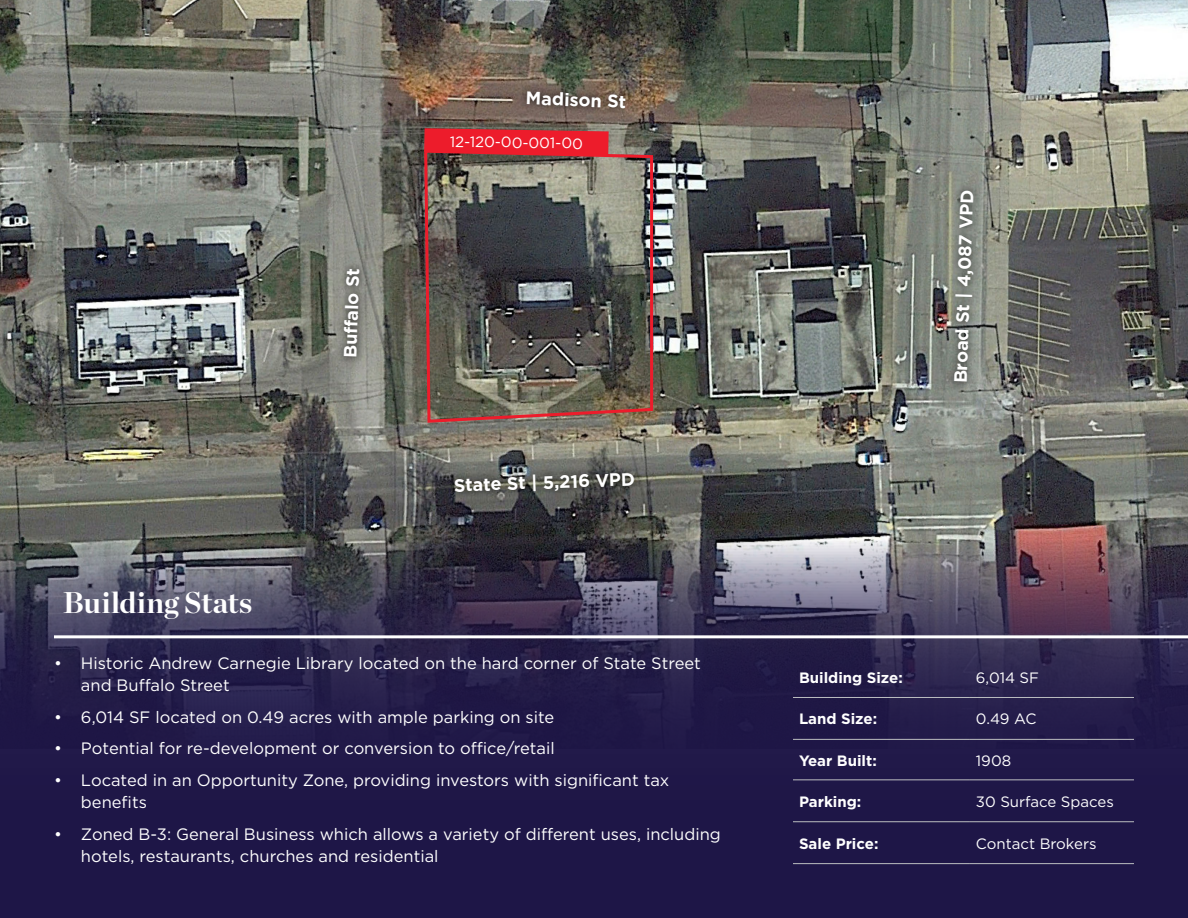
<style>
.page{position:relative;width:1188px;height:918px;background:#fff}
.page>*{position:absolute;margin:0;border:0;box-sizing:border-box;transform-origin:0 0}
.t1{font:700 30px "Chronicle Display";letter-spacing:.01em;color:#fff}
.t2{font:700 18px "Gotham";color:#fff}
.t3{font:16.5px/22.5px "Gotham";color:#fff}
.t4{font:15px "Gotham";color:#fff}
.t5{font:700 15px "Gotham";color:#fff}
</style>
<div class="page">
<img style="left:0;top:0;width:1188px;height:540px">
<svg style="left:0;top:540px;width:1188px;height:378px;background:#2e274e"></svg>
<hr style="left:793px;top:697px;width:177px;height:1px;background:#bcbec0">
<hr style="left:970px;top:697px;width:164px;height:1px;background:#bcbec0">
<hr style="left:793px;top:821px;width:177px;height:1px;background:#bcbec0">
<hr style="left:970px;top:821px;width:164px;height:1px;background:#bcbec0">
<hr style="left:793px;top:863px;width:177px;height:1px;background:#bcbec0">
<hr style="left:970px;top:863px;width:164px;height:1px;background:#bcbec0">
<hr style="left:793px;top:739px;width:177px;height:1px;background:#bcbec0">
<hr style="left:970px;top:739px;width:164px;height:1px;background:#bcbec0">
<hr style="left:793px;top:779px;width:177px;height:1px;background:#bcbec0">
<hr style="left:970px;top:779px;width:164px;height:1px;background:#bcbec0">
<hr style="left:54px;top:635px;width:1134px;height:3px;background:#fff">
<div style="left:447px;top:465px;width:195px;height:34px;background:#000;opacity:.75"></div>
<div style="left:519px;top:84px;width:114px;height:32px;background:#000;opacity:.75"></div>
<div style="left:946px;top:182px;width:35px;height:208px;background:#000;opacity:.75"></div>
<div style="left:336px;top:261px;width:31px;height:104px;background:#000;opacity:.75"></div>
<img style="left:423px;top:148px;width:232px;height:276px">
<svg style="left:424px;top:128px;width:185px;height:27px;background:#df222f"></svg>
<p class="t2" style="left:526px;top:86px;width:102px;rotate:2deg">Madison St</p>
<p class="t2" style="left:338px;top:358px;width:92px;rotate:-88deg">Buff alo St</p>
<p class="t4" style="left:450px;top:132px;width:133px;rotate:1deg">12-120-00-001-00</p>
<p class="t2" style="left:453px;top:473px;width:183px;rotate:-2deg">State St | 5,216 VPD</p>
<h1 class="t1" style="left:63px;top:578px;width:191px">Building Stats</h1>
<p class="t3" style="left:81px;top:651px;width:621px;text-indent:-27px">• Historic Andrew Carnegie Library located on the hard corner of State Street and Buffalo Street</p>
<p class="t3" style="left:54px;top:705px;width:502px">• 6,014 SF located on 0.49 acres with ample parking on site</p>
<p class="t3" style="left:54px;top:737px;width:502px">• Potential for re-development or conversion to office/retail</p>
<p class="t3" style="left:81px;top:768px;width:590px;text-indent:-27px">• Located in an Opportunity Zone, providing investors with significant tax benefits</p>
<p class="t3" style="left:81px;top:822px;width:641px;text-indent:-27px">• Zoned B-3: General Business which allows a variety of different uses, including hotels, restaurants, churches and residential</p>
<p class="t2" style="left:949px;top:383px;width:196px;rotate:-88deg">Broad St | 4,087 VPD</p>
<p class="t5" style="left:799px;top:667px;width:105px">Building Size:</p>
<p class="t4" style="left:976px;top:668px;width:65px">6,014 SF</p>
<p class="t5" style="left:799px;top:709px;width:80px">Land Size:</p>
<p class="t4" style="left:976px;top:710px;width:62px">0.49 AC</p>
<p class="t5" style="left:799px;top:750px;width:79px">Year Built:</p>
<p class="t4" style="left:976px;top:751px;width:37px">1908</p>
<p class="t5" style="left:799px;top:792px;width:64px">Parking:</p>
<p class="t4" style="left:976px;top:792px;width:139px">30 Surface Spaces</p>
<p class="t5" style="left:799px;top:833px;width:81px">Sale Price:</p>
<p class="t4" style="left:976px;top:834px;width:122px">Contact Brokers</p>
</div>
